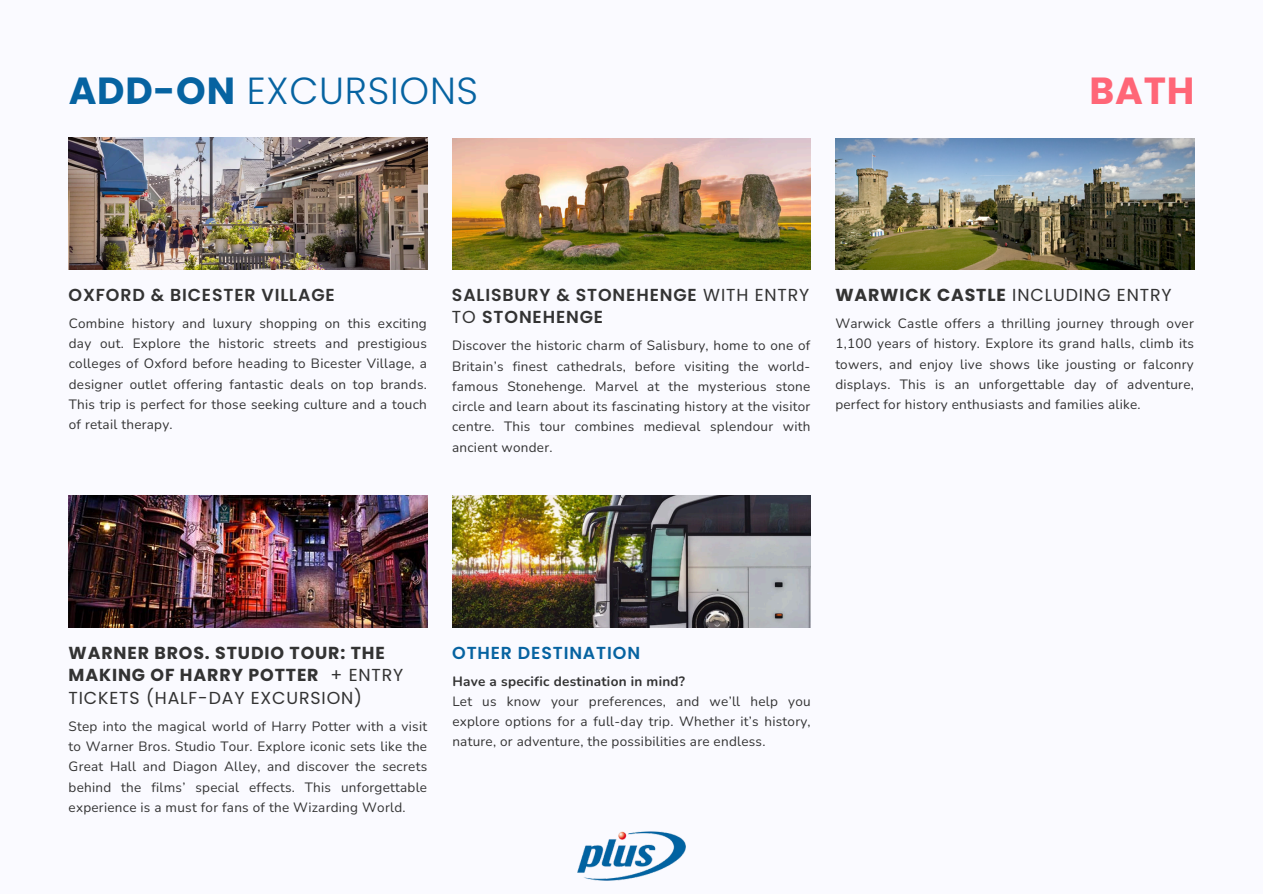
<style>
.page{position:relative;width:1263px;height:894px;background:#fff}
.page>*{position:absolute;margin:0;border:0;box-sizing:border-box;transform-origin:0 0}
.t1{font:300 37.65px "Poppins";letter-spacing:.02em;color:#0663a1}
.t2{font:700 37.65px "Poppins";color:#f67}
.t3{font:700 17.4px/22.5px "Poppins";letter-spacing:.05em;color:#333}
.t4{font:600 17.4px/22.5px "Poppins";letter-spacing:.05em;color:#333}
.t5{font:17.4px "Poppins";letter-spacing:.05em;color:#333}
.t6{font:600 17.4px "Poppins";letter-spacing:.05em;color:#0663a1}
.t7{font:13.5px/20.2px "Nunito";letter-spacing:.02em;color:#333;text-align:justify}
.t8{font:700 13.5px "Nunito";letter-spacing:.02em;color:#333}
.s1{font-weight:700}
.s2{font-weight:400}
</style>
<div class="page">
<div style="left:0;top:0;width:1263px;height:893px;background:#fafaff"></div>
<img style="left:577px;top:831px;width:108px;height:50px">
<img style="left:69px;top:138px;width:358px;height:131px">
<img style="left:69px;top:495px;width:358px;height:132px">
<img style="left:452px;top:138px;width:359px;height:131px">
<img style="left:835px;top:138px;width:359px;height:131px">
<img style="left:452px;top:495px;width:359px;height:132px">
<p class="t1" style="left:69px;top:64px;width:411px"><span class="s1">ADD-ON</span> EXCURSIONS</p>
<p class="t2" style="left:1090px;top:64px;width:106px">BATH</p>
<h4 class="t4" style="left:69px;top:283px;width:268px">OXFORD &amp; BICESTER VILLAGE</h4>
<p class="t7" style="left:69px;top:313px;width:360px">Combine history and luxury shopping on this exciting day out. Explore the historic streets and prestigious colleges of Oxford before heading to Bicester Village, a designer outlet offering fantastic deals on top brands.<br>This trip is perfect for those seeking culture and a touch of retail therapy.</p>
<p class="t4" style="left:452px;top:283px;width:359px">SALISBURY &amp; STONEHENGE <span class="s2">WITH ENTRY<br>TO</span> STONEHENGE</p>
<h4 class="t7" style="left:452px;top:335px;width:360px">Discover the historic charm of Salisbury, home to one of Britain’s finest cathedrals, before visiting the world&shy;famous Stonehenge. Marvel at the mysterious stone circle and learn about its fascinating history at the visitor centre. This tour combines medieval splendour with ancient wonder.</h4>
<p class="t5" style="left:835px;top:283px;width:338px"><span class="s1">WARWICK CASTLE</span> INCLUDING ENTRY</p>
<p class="t7" style="left:835px;top:313px;width:360px">Warwick Castle offers a thrilling journey through over 1,100 years of history. Explore its grand halls, climb its towers, and enjoy live shows like jousting or falconry displays. This is an unforgettable day of adventure, perfect for history enthusiasts and families alike.</p>
<p class="t3" style="left:69px;top:641px;width:336px">WARNER BROS. STUDIO TOUR: THE<br>MAKING OF HARRY POTTER <span class="s2">+ ENTRY<br>TICKETS (HALF-DAY EXCURSION)</span></p>
<h3 class="t7" style="left:69px;top:716px;width:360px">Step into the magical world of Harry Potter with a visit to Warner Bros. Studio Tour. Explore iconic sets like the Great Hall and Diagon Alley, and discover the secrets behind the films’ special effects. This unforgettable experience is a must for fans of the Wizarding World.</h3>
<h3 class="t6" style="left:452px;top:640px;width:189px">OTHER DESTINATION</h3>
<p class="t8" style="left:452px;top:671px;width:234px">Have a specific destination in mind?</p>
<p class="t7" style="left:452px;top:691px;width:360px">Let us know your preferences, and we’ll help you explore options for a full-day trip. Whether it’s history, nature, or adventure, the possibilities are endless.</p>
</div>
